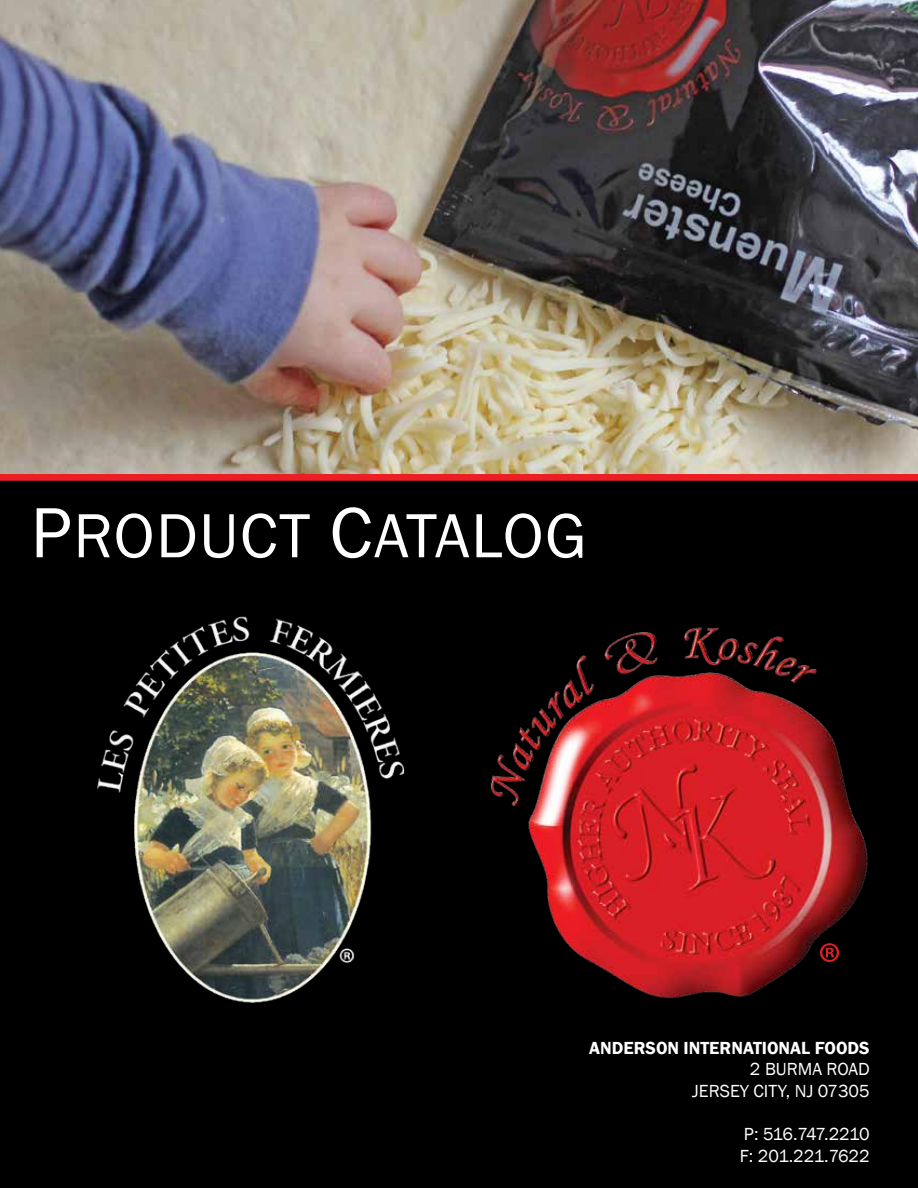
<style>
.page{position:relative;width:918px;height:1188px;background:#000}
.page>*{position:absolute;margin:0;border:0;box-sizing:border-box;transform-origin:0 0}
.t1{font:64.5px "Franklin Gothic";letter-spacing:.025em;color:#fff}
.t2{font:56.7px "Myriad Pro";color:#dc2127}
.t3{font:18px/21.6px "Franklin Gothic";color:#fff;text-align:right}
.t4{font:18px/21.6px "Franklin Gothic";letter-spacing:-.035em;color:#fff}
.t5{font:600 18px "Franklin Gothic";color:#fff}
.s1{font-size:73.5px}
</style>
<div class="page">
<div style="left:0;top:473px;width:918px;height:8px;background:#ed1d24"></div>
<img style="left:490px;top:627px;width:378px;height:372px">
<img style="left:0;top:0;width:918px;height:473px">
<img style="left:97px;top:616px;width:308px;height:387px">
<h1 class="t1" style="left:30px;top:496px;width:558px"><span class="s1">P</span>RODUCT <span class="s1">C</span>ATALOG</h1>
<h2 class="t2" style="left:818px;top:928px;width:25px">®</h2>
<p class="t5" style="left:589px;top:1037px;width:282px">ANDERSON INTERNATIONAL FOODS</p>
<p class="t3" style="left:692px;top:1059px;width:179px">2 BURMA ROAD<br>JERSEY CITY, NJ 07305</p>
<p class="t4" style="left:740px;top:1124px;width:131px">P: 516.747.2210<br>F: 201.221.7622</p>
</div>
